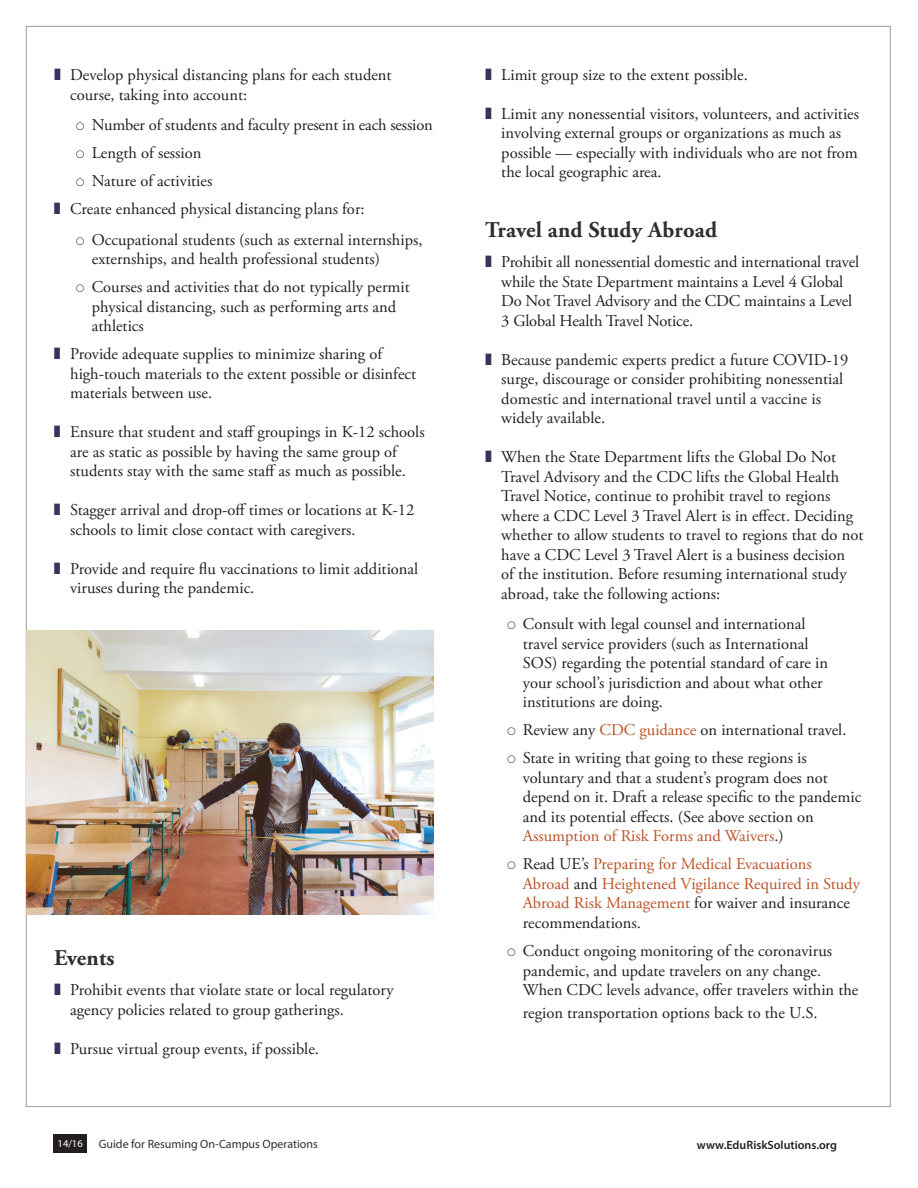
<style>
.page{position:relative;width:918px;height:1188px;background:#fff}
.page>*{position:absolute;margin:0;border:0;box-sizing:border-box;transform-origin:0 0}
.t1{font:700 22.5px "Adobe Garamond Pro";letter-spacing:.01em;color:#2e2f2e}
.t2{font:16.5px/19.5px "Adobe Garamond Pro";color:#231f20}
.t3{font:16.5px/19.5px "Adobe Garamond Pro";color:#bb5327}
.t4{font:12px "Myriad Pro";color:#2e2f2e}
.t5{font:600 12px "Myriad Pro";color:#231f20}
.t6{font:10.5px "Myriad Pro";color:#fff}
.s1{color:#3c305c}
.s2{color:#bb5327}
.s3{color:#231f20}
</style>
<div class="page">
<div style="left:54px;top:1134px;width:33px;height:19px;background:#231f20"></div>
<img style="left:27px;top:631px;width:407px;height:284px">
<p class="t2" style="left:70px;top:66px;width:323px;text-indent:-16px"><span class="s1">❚</span> Develop physical distancing plans for each student course, taking into account:</p>
<p class="t2" style="left:92px;top:115px;width:343px">Number of students and faculty present in each session</p>
<p class="t2" style="left:92px;top:144px;width:111px">Length of session</p>
<p class="t2" style="left:92px;top:172px;width:122px">Nature of activities</p>
<p class="t2" style="left:54px;top:200px;width:312px"><span class="s1">❚</span> Create enhanced physical distancing plans for:</p>
<p class="t2" style="left:92px;top:230px;width:332px">Occupational students (such as external internships, externships, and health professional students)</p>
<p class="t2" style="left:92px;top:278px;width:320px">Courses and activities that do not typically permit physical distancing, such as performing arts and athletics</p>
<p class="t2" style="left:70px;top:345px;width:348px;text-indent:-16px"><span class="s1">❚</span> Provide adequate supplies to minimize sharing of high-touch materials to the extent possible or disinfect materials between use.</p>
<p class="t2" style="left:70px;top:423px;width:356px;text-indent:-16px"><span class="s1">❚</span> Ensure that student and staff groupings in K-12 schools are as static as possible by having the same group of students stay with the same staff as much as possible.</p>
<p class="t2" style="left:70px;top:501px;width:346px;text-indent:-16px"><span class="s1">❚</span> Stagger arrival and drop-off times or locations at K-12 schools to limit close contact with caregivers.</p>
<p class="t2" style="left:70px;top:559px;width:350px;text-indent:-16px"><span class="s1">❚</span> Provide and require flu vaccinations to limit additional viruses during the pandemic.</p>
<h1 class="t1" style="left:54px;top:945px;width:62px">Events</h1>
<p class="t2" style="left:70px;top:981px;width:325px;text-indent:-16px"><span class="s1">❚</span> Prohibit events that violate state or local regulatory agency policies related to group gatherings.</p>
<p class="t2" style="left:54px;top:1039px;width:267px"><span class="s1">❚</span> Pursue virtual group events, if possible.</p>
<p class="t2" style="left:485px;top:66px;width:264px"><span class="s1">❚</span> Limit group size to the extent possible.</p>
<p class="t2" style="left:501px;top:105px;width:359px;text-indent:-16px"><span class="s1">❚</span> Limit any nonessential visitors, volunteers, and activities involving external groups or organizations as much as possible — especially with individuals who are not from the local geographic area.</p>
<h1 class="t1" style="left:485px;top:217px;width:234px">Travel and Study Abroad</h1>
<p class="t2" style="left:501px;top:253px;width:359px;text-indent:-16px"><span class="s1">❚</span> Prohibit all nonessential domestic and international travel while the State Department maintains a Level 4 Global Do Not Travel Advisory and the CDC maintains a Level 3 Global Health Travel Notice.</p>
<p class="t2" style="left:501px;top:350px;width:349px;text-indent:-16px"><span class="s1">❚</span> Because pandemic experts predict a future COVID-19 surge, discourage or consider prohibiting nonessential domestic and international travel until a vaccine is widely available.</p>
<p class="t2" style="left:501px;top:448px;width:364px;text-indent:-16px"><span class="s1">❚</span> When the State Department lifts the Global Do Not Travel Advisory and the CDC lifts the Global Health Travel Notice, continue to prohibit travel to regions where a CDC Level 3 Travel Alert is in effect. Deciding whether to allow students to travel to regions that do not have a CDC Level 3 Travel Alert is a business decision<br>of the institution. Before resuming international study abroad, take the following actions:</p>
<p class="t2" style="left:523px;top:615px;width:307px">Consult with legal counsel and international travel service providers (such as International SOS) regarding the potential standard of care in your school’s jurisdiction and about what other institutions are doing.</p>
<p class="t2" style="left:523px;top:716px;width:325px;line-height:28.2px">Review any <span class="s2">CDC guidance</span> on international travel.<br>State in writing that going to these regions is</p>
<p class="t2" style="left:523px;top:768px;width:340px">voluntary and that a student’s program does not depend on it. Draft a release specific to the pandemic and its potential effects. (See above section on <span class="s2">Assumption of Risk Forms and Waivers</span>.)</p>
<p class="t3" style="left:523px;top:855px;width:339px"><span class="s3">Read UE’s</span> Preparing for Medical Evacuations Abroad <span class="s3">and</span> Heightened Vigilance Required in Study Abroad Risk Management <span class="s3">for waiver and insurance recommendations.</span></p>
<p class="t2" style="left:523px;top:942px;width:337px">Conduct ongoing monitoring of the coronavirus pandemic, and update travelers on any change.<br>When CDC levels advance, offer travelers within the</p>
<p class="t2" style="left:523px;top:1003px;width:296px">region transportation options back to the U.S.</p>
<p class="t6" style="left:58px;top:1137px;width:27px">14/16</p>
<p class="t4" style="left:99px;top:1137px;width:221px">Guide for Resuming On-Campus Operations</p>
<p class="t5" style="left:697px;top:1137px;width:142px">www.EduRiskSolutions.org</p>
</div>
